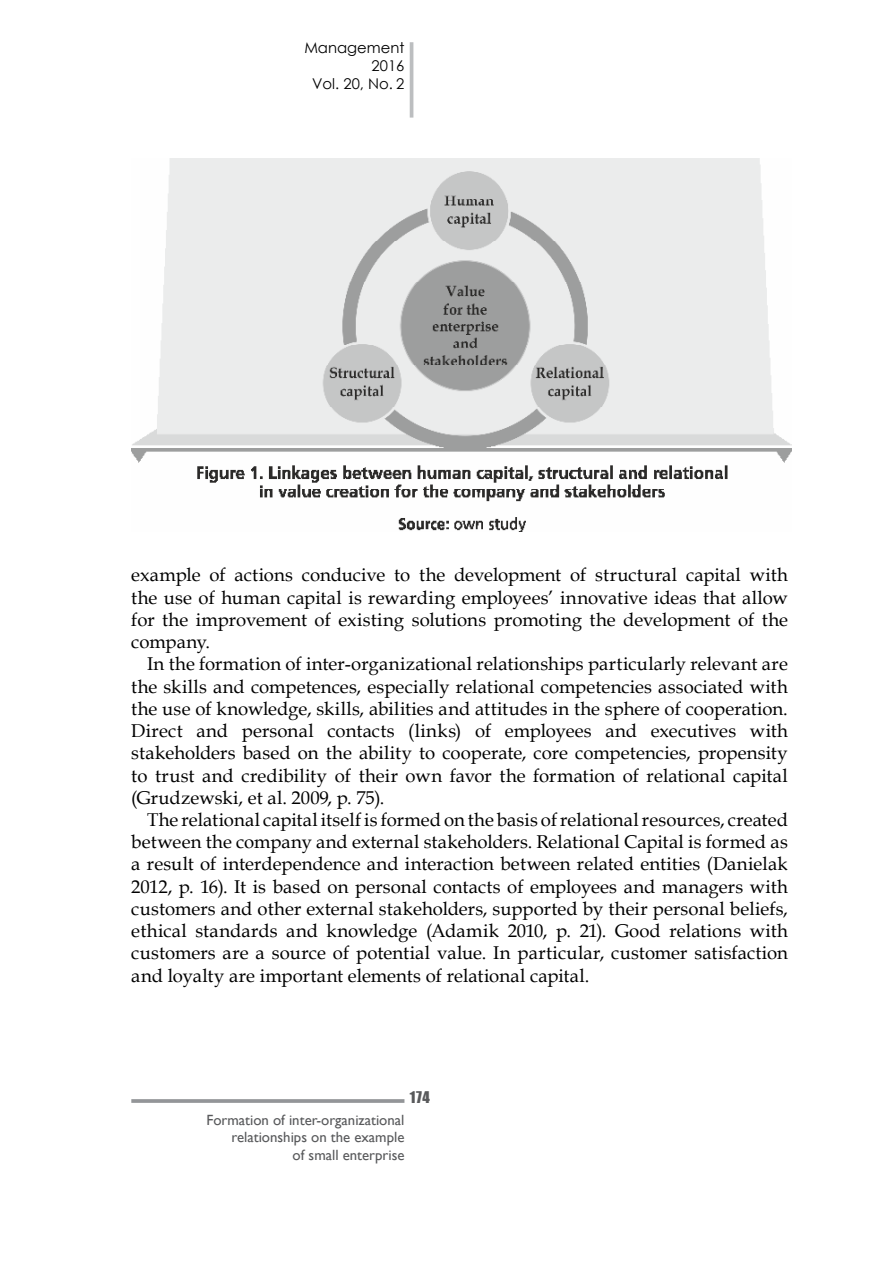
<style>
.page{position:relative;width:893px;height:1263px;background:#fff}
.page>*{position:absolute;margin:0;border:0;box-sizing:border-box;transform-origin:0 0}
.t1{font:18.6px/22.2px "Book Antiqua";color:#000;text-align:justify}
.t2{font:14.85px/17.9px "Gill Sans";color:#58595b;text-align:right}
.t3{font:14.85px/17.9px "Century Gothic";color:#000;text-align:right}
.t4{font:14.85px "Impact";color:#58595b}
</style>
<div class="page">
<svg style="left:131px;top:1099px;width:273px;height:4px"></svg>
<hr style="left:410px;top:42px;width:3px;height:76px;background:#bcbec0">
<img style="left:131px;top:159px;width:660px;height:372px">
<p class="t3" style="left:304px;top:39px;width:102px">Management<br>2016<br>Vol. 20, No. 2</p>
<p class="t1" style="left:131px;top:564px;width:658px">example of actions conducive to the development of structural capital with the use of human capital is rewarding employees’ innovative ideas that allow for the improvement of existing solutions promoting the development of the company.</p>
<p class="t1" style="left:131px;top:653px;width:658px;text-indent:16px">In the formation of inter-organizational relationships particularly relevant are the skills and competences, especially relational competencies associated with the use of knowledge, skills, abilities and attitudes in the sphere of cooperation.<br>Direct and personal contacts (links) of employees and executives with stakeholders based on the ability to cooperate, core competencies, propensity to trust and credibility of their own favor the formation of relational capital (Grudzewski, et al. 2009, p. 75).</p>
<p class="t1" style="left:131px;top:809px;width:658px;text-indent:16px">The relational capital itself is formed on the basis of relational resources, created between the company and external stakeholders. Relational Capital is formed as a result of interdependence and interaction between related entities (Danielak 2012, p. 16). It is based on personal contacts of employees and managers with customers and other external stakeholders, supported by their personal beliefs, ethical standards and knowledge (Adamik 2010, p. 21). Good relations with customers are a source of potential value. In particular, customer satisfaction and loyalty are important elements of relational capital.</p>
<p class="t4" style="left:410px;top:1088px;width:22px">174</p>
<p class="t2" style="left:207px;top:1111px;width:199px">Formation of inter-organizational relationships on the example<br>of small enterprise</p>
</div>
